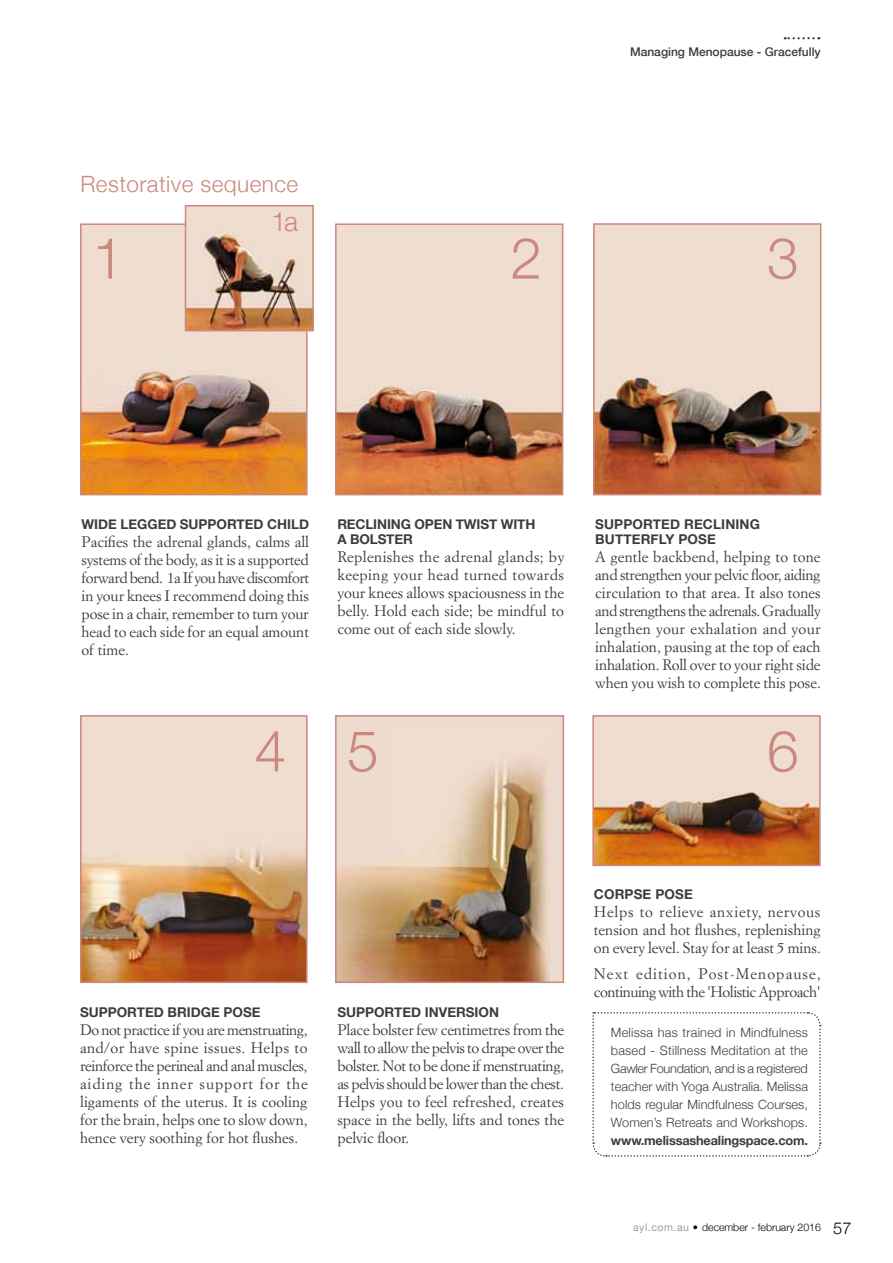
<style>
.page{position:relative;width:893px;height:1263px;background:#fff}
.page>*{position:absolute;margin:0;border:0;box-sizing:border-box;transform-origin:0 0}
.t1{font:300 57px "Helvetica Neue";color:#cb887e}
.t2{font:300 26.7px "Helvetica Neue";color:#cb887e}
.t3{font:300 22.5px "Helvetica Neue";letter-spacing:.02em;color:#cb887e}
.t4{font:15px/18px "Simoncini Garamond";color:#3c3c3b;text-align:justify}
.t5{font:15px/18px "Simoncini Garamond";letter-spacing:-.03em;color:#3c3c3b}
.t6{font:700 13.5px "Helvetica Neue";color:#3c3c3b}
.t7{font:300 12.75px/18px "Helvetica Neue";letter-spacing:.005em;color:#3c3c3b;text-align:justify}
.t8{font:700 12.75px "Helvetica Neue";letter-spacing:-.015em;color:#3c3c3b}
.t9{font:500 12px "Helvetica Neue";color:#3c3c3b}
.t10{font:300 10.5px "Helvetica Neue";color:#000}
.s1{font-weight:400;color:#9d9d9c}
.s2{font-size:16.5px}
</style>
<div class="page">
<svg style="left:592px;top:1012px;width:229px;height:145px"></svg>
<img style="left:83px;top:226px;width:222px;height:266px">
<div style="left:80px;top:223px;width:228px;height:272px;border:2px solid #cb887e"></div>
<img style="left:188px;top:208px;width:123px;height:120px">
<div style="left:185px;top:205px;width:129px;height:126px;border:2px solid #cb887e"></div>
<img style="left:83px;top:718px;width:222px;height:262px">
<div style="left:80px;top:715px;width:228px;height:268px;border:2px solid #cb887e"></div>
<img style="left:338px;top:226px;width:222px;height:266px">
<div style="left:335px;top:223px;width:228px;height:272px;border:2px solid #cb887e"></div>
<img style="left:338px;top:718px;width:223px;height:262px">
<div style="left:335px;top:715px;width:229px;height:268px;border:2px solid #cb887e"></div>
<img style="left:596px;top:226px;width:222px;height:266px">
<div style="left:593px;top:223px;width:228px;height:272px;border:2px solid #cb887e"></div>
<img style="left:595px;top:718px;width:223px;height:145px">
<div style="left:592px;top:715px;width:229px;height:151px;border:2px solid #cb887e"></div>
<svg style="left:785px;top:37px;width:34px;height:2px"></svg>
<h3 class="t3" style="left:80px;top:170px;width:219px">Restorative sequence</h3>
<h2 class="t2" style="left:271px;top:205px;width:28px">1a</h2>
<h1 class="t1" style="left:92px;top:223px;width:33px">1</h1>
<h1 class="t1" style="left:510px;top:223px;width:33px">2</h1>
<p class="t9" style="left:630px;top:45px;width:192px">Managing Menopause - Gracefully</p>
<h1 class="t1" style="left:767px;top:223px;width:33px">3</h1>
<p class="t6" style="left:82px;top:516px;width:21px">WIDE</p>
<p class="t6" style="left:120px;top:516px;width:19px">LEGGED</p>
<p class="t6" style="left:180px;top:516px;width:19px">SUPPORTED</p>
<p class="t6" style="left:267px;top:516px;width:19px">CHILD</p>
<p class="t4" style="left:82px;top:532px;width:229px">Pacifies the adrenal glands, calms all systems of the body, as it is a supported forward bend. 1a If you have discomfort in your knees I recommend doing this pose in a chair, remember to turn your head to each side for an equal amount of time.</p>
<p class="t6" style="left:337px;top:516px;width:19px">RECLINING</p>
<p class="t6" style="left:414px;top:516px;width:20px">OPEN</p>
<p class="t6" style="left:456px;top:516px;width:18px">TWIST</p>
<p class="t6" style="left:501px;top:516px;width:10px">WITH</p>
<p class="t6" style="left:337px;top:531px;width:23px">A BOLSTER</p>
<p class="t4" style="left:337px;top:547px;width:228px">Replenishes the adrenal glands; by keeping your head turned towards your knees allows spaciousness in the belly. Hold each side; be mindful to come out of each side slowly.</p>
<h1 class="t1" style="left:255px;top:716px;width:33px">4</h1>
<h1 class="t1" style="left:347px;top:716px;width:33px">5</h1>
<p class="t6" style="left:595px;top:516px;width:20px">SUPPORTED</p>
<p class="t6" style="left:684px;top:516px;width:19px">RECLINING</p>
<p class="t6" style="left:595px;top:531px;width:20px">BUTTERFLY</p>
<p class="t6" style="left:678px;top:531px;width:20px">POSE</p>
<p class="t4" style="left:595px;top:547px;width:227px">A gentle backbend, helping to tone and strengthen your pelvic floor, aiding circulation to that area. It also tones and strengthens the adrenals. Gradually lengthen your exhalation and your inhalation, pausing at the top of each inhalation. Roll over to your right side when you wish to complete this pose.</p>
<h1 class="t1" style="left:767px;top:716px;width:33px">6</h1>
<p class="t6" style="left:80px;top:1003px;width:19px">SUPPORTED</p>
<p class="t6" style="left:168px;top:1003px;width:19px">BRIDGE</p>
<p class="t6" style="left:224px;top:1003px;width:20px">POSE</p>
<p class="t4" style="left:80px;top:1020px;width:229px">Do not practice if you are menstruating, and/or have spine issues. Helps to reinforce the perineal and anal muscles, aiding the inner support for the ligaments of the uterus. It is cooling for the brain, helps one to slow down, hence very soothing for hot flushes.</p>
<p class="t6" style="left:337px;top:1003px;width:19px">SUPPORTED</p>
<p class="t6" style="left:425px;top:1003px;width:32px">INVERSION</p>
<p class="t4" style="left:337px;top:1020px;width:228px">Place bolster few centimetres from the wall to allow the pelvis to drape over the bolster. Not to be done if menstruating, as pelvis should be lower than the chest.<br>Helps you to feel refreshed, creates space in the belly, lifts and tones the pelvic floor.</p>
<p class="t6" style="left:594px;top:885px;width:21px">CORPSE</p>
<p class="t6" style="left:655px;top:885px;width:20px">POSE</p>
<p class="t4" style="left:594px;top:902px;width:228px">Helps to relieve anxiety, nervous tension and hot flushes, replenishing on every level. Stay for at least 5 mins.</p>
<p class="t5" style="left:594px;top:965px;width:228px">Next edition, Post-Menopause, continuing with the 'Holistic Approach'</p>
<p class="t7" style="left:611px;top:1023px;width:199px">Melissa has trained in Mindfulness based - Stillness Meditation at the Gawler Foundation, and is a registered teacher with Yoga Australia. Melissa holds regular Mindfulness Courses, Women’s Retreats and Workshops.</p>
<p class="t8" style="left:611px;top:1133px;width:199px">WWW.MELISSASHEALINGSPACE.COM.</p>
<p class="t10" style="left:633px;top:1220px;width:220px"><span class="s1">ayl.com.au</span> • december - february 2016 <span class="s2">57</span></p>
</div>
